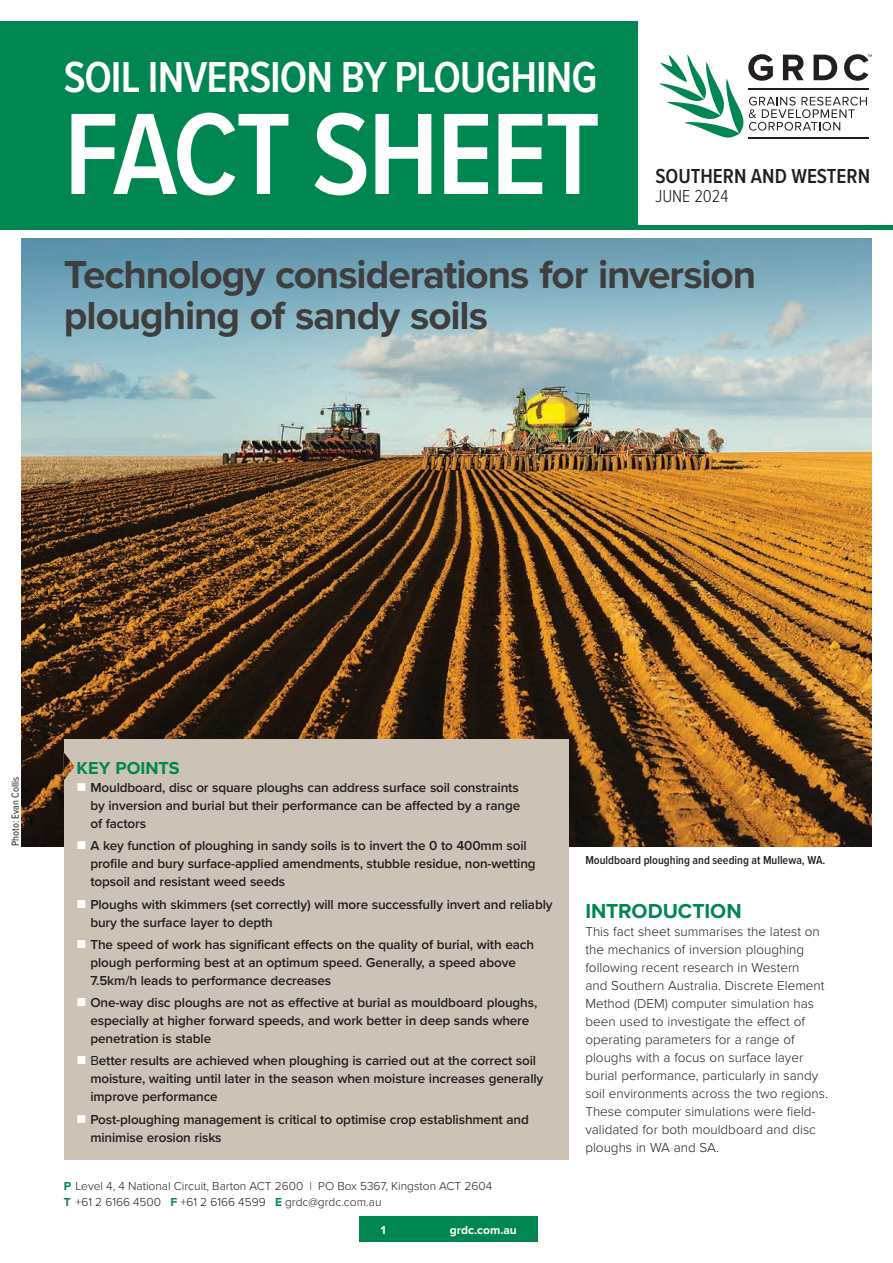
<style>
.page{position:relative;width:893px;height:1263px;background:#fff}
.page>*{position:absolute;margin:0;border:0;box-sizing:border-box;transform-origin:0 0}
.t1{font:600 120px "Proxima Nova Cond";letter-spacing:-.02em;color:#fff}
.t2{font:600 45px "Proxima Nova Cond";letter-spacing:-.025em;color:#fff}
._001_Heading{font:700 40.5px/40.5px "Proxima Nova";letter-spacing:-.025em;color:#3e3e3f}
._008_Xhead{font:600 21px "Proxima Nova Cond";color:#231f20}
._002_Precede{font:700 21px "Proxima Nova";color:#008751}
._005_Quote_big{font:700 18px "Proxima Nova";color:#008751}
._008_Xhead-2{font:300 18px "Proxima Nova Cond";color:#231f20}
._004_B_O_Body_fullout{font:600 13.5px/18px "Proxima Nova";letter-spacing:-.01em;color:#231f20}
._003_Body_fullout{font:300 13.5px/18px "Proxima Nova";color:#231f20}
.t3{font:300 12px "Proxima Nova";color:#231f20}
._009_Caption{font:600 12px "Proxima Nova Cond";color:#231f20}
.t4{font:700 12px "Proxima Nova";color:#fff}
._009_Credit{font:10.5px "Proxima Nova Cond";color:#231f20}
.s1{color:#fff}
.s2{font-weight:400}
.s3{font-weight:700;color:#008751}
</style>
<div class="page">
<img style="left:21px;top:238px;width:851px;height:608px">
<div style="left:0;top:21px;width:638px;height:209px;background:#008751"></div>
<svg style="left:659px;top:54px;width:213px;height:84px"></svg>
<div style="left:638px;top:225px;width:255px;height:5px;background:#008751"></div>
<div style="left:64px;top:739px;width:504px;height:421px;background:#ccc3b6"></div>
<img style="left:64px;top:753px;width:11px;height:27px">
<div style="left:360px;top:1216px;width:178px;height:26px;background:#008751"></div>
<p class="t2" style="left:64px;top:44px;width:535px">SOIL INVERSION BY PLOUGHING</p>
<p class="t1" style="left:64px;top:66px;width:538px">FACT SHEET</p>
<p class="_008_Xhead" style="left:655px;top:160px;width:216px">SOUTHERN AND WESTERN</p>
<p class="_008_Xhead-2" style="left:655px;top:183px;width:75px">JUNE 2024</p>
<p class="_001_Heading" style="left:64px;top:253px;width:694px">Technology considerations for inversion ploughing of sandy soils</p>
<p class="_009_Credit" style="left:8px;top:846px;width:71px;rotate:-90deg">Photo: Evan Collis</p>
<p class="_005_Quote_big" style="left:77px;top:755px;width:105px">KEY POINTS</p>
<p class="_004_B_O_Body_fullout" style="left:90px;top:778px;width:431px;text-align:justify;text-indent:-14px"><span class="s1">■</span> Mouldboard, disc or square ploughs can address surface soil constraints by inversion and burial but their performance can be affected by a range of factors</p>
<p class="_004_B_O_Body_fullout" style="left:90px;top:836px;width:447px;text-indent:-14px"><span class="s1">■</span> A key function of ploughing in sandy soils is to invert the 0 to 400mm soil profile and bury surface-applied amendments, stubble residue, non-wetting topsoil and resistant weed seeds</p>
<p class="_004_B_O_Body_fullout" style="left:90px;top:895px;width:464px;text-indent:-14px"><span class="s1">■</span> Ploughs with skimmers (set correctly) will more successfully invert and reliably bury the surface layer to depth</p>
<p class="_004_B_O_Body_fullout" style="left:90px;top:935px;width:445px;text-indent:-14px"><span class="s1">■</span> The speed of work has significant effects on the quality of burial, with each plough performing best at an optimum speed. Generally, a speed above<br>7.5km/h leads to performance decreases</p>
<p class="_004_B_O_Body_fullout" style="left:90px;top:993px;width:448px;text-indent:-14px"><span class="s1">■</span> One-way disc ploughs are not as effective at burial as mouldboard ploughs, especially at higher forward speeds, and work better in deep sands where penetration is stable</p>
<p class="_004_B_O_Body_fullout" style="left:90px;top:1051px;width:454px;text-indent:-14px"><span class="s1">■</span> <span class="s2">B</span>etter results are achieved when ploughing is carried out at the correct soil moisture, waiting until later in the season when moisture increases generally improve performance</p>
<p class="_004_B_O_Body_fullout" style="left:90px;top:1110px;width:440px;text-indent:-14px"><span class="s1">■</span> Post-ploughing management is critical to optimise crop establishment and minimise erosion risks</p>
<p class="t3" style="left:64px;top:1177px;width:430px"><span class="s3">P</span> Level 4, 4 National Circuit, Barton ACT 2600 | PO Box 5367, Kingston ACT 2604</p>
<p class="t3" style="left:64px;top:1193px;width:319px"><span class="s3">T</span> +61 2 6166 4500 <span class="s3">F</span> +61 2 6166 4599 <span class="s3">E</span> grdc@grdc.com.au</p>
<p class="t4" style="left:381px;top:1221px;width:6px">1</p>
<p class="t4" style="left:450px;top:1221px;width:69px">grdc.com.au</p>
<p class="_009_Caption" style="left:585px;top:851px;width:241px">Mouldboard ploughing and seeding at Mullewa, WA.</p>
<p class="_002_Precede" style="left:585px;top:895px;width:158px">INTRODUCTION</p>
<p class="_003_Body_fullout" style="left:585px;top:922px;width:244px">This fact sheet summarises the latest on the mechanics of inversion ploughing following recent research in Western<br>and Southern Australia. Discrete Element Method (DEM) computer simulation has been used to investigate the effect of operating parameters for a range of ploughs with a focus on surface layer burial performance, particularly in sandy soil environments across the two regions.<br>These computer simulations were field&shy;validated for both mouldboard and disc ploughs in WA and SA.</p>
</div>
